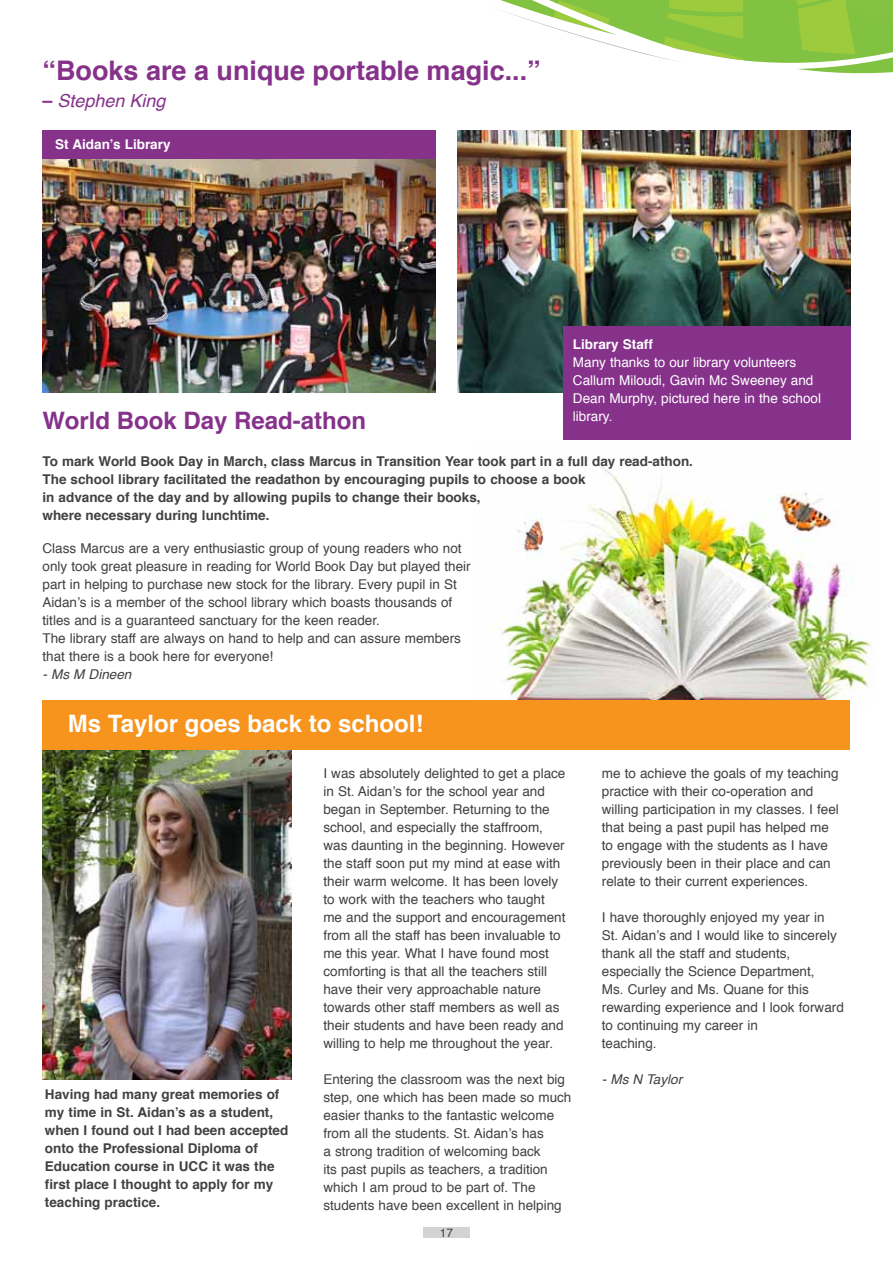
<style>
.page{position:relative;width:893px;height:1263px;background:#fff}
.page>*{position:absolute;margin:0;border:0;box-sizing:border-box;transform-origin:0 0}
.t1{font:700 27px "Helvetica";color:#86328b}
.t2{font:700 24px "Helvetica";color:#fff}
.t3{font:700 24px "Helvetica";color:#86328b}
.t4{font:italic 18px "Helvetica";color:#86328b}
.t5{font:13.5px/18px "Helvetica";color:#414042}
.t6{font:700 13.5px/18px "Helvetica";color:#414042}
.t7{font:13.5px/18px "Helvetica";color:#fff}
.t8{font:700 13.5px "Helvetica";color:#fff}
.t9{font:italic 13.5px "Helvetica";color:#414042}
.t10{font:12px "Helvetica";color:#414042}
.s1{font-weight:700;font-style:normal}
</style>
<div class="page">
<div style="left:423px;top:1227px;width:47px;height:11px;background:#d1d3d4"></div>
<svg style="left:498px;top:0;width:395px;height:132px"></svg>
<img style="left:43px;top:159px;width:393px;height:234px">
<img style="left:457px;top:130px;width:393px;height:263px">
<div style="left:563px;top:326px;width:287px;height:114px;background:#86328b"></div>
<img style="left:43px;top:749px;width:249px;height:331px">
<div style="left:43px;top:130px;width:393px;height:29px;background:#86328b"></div>
<img style="left:492px;top:467px;width:380px;height:233px">
<div style="left:43px;top:700px;width:807px;height:49px;background:#f7941e"></div>
<h1 class="t1" style="left:43px;top:48px;width:500px">“Books are a unique portable magic...”</h1>
<h3 class="t4" style="left:43px;top:86px;width:125px"><span class="s1">–</span> Stephen King</h3>
<p class="t8" style="left:55px;top:133px;width:117px">St Aidan’s Library</p>
<h2 class="t3" style="left:43px;top:401px;width:325px">World Book Day Read-athon</h2>
<p class="t8" style="left:573px;top:333px;width:81px">Library Staff</p>
<p class="t7" style="left:573px;top:353px;width:250px">Many thanks to our library volunteers<br>Callum Miloudi, Gavin Mc Sweeney and<br>Dean Murphy, pictured here in the school library.</p>
<p class="t6" style="left:43px;top:453px;width:652px">To mark World Book Day in March, class Marcus in Transition Year took part in a full day read-athon.<br>The school library facilitated the readathon by encouraging pupils to choose a book<br>in advance of the day and by allowing pupils to change their books,<br>where necessary during lunchtime.</p>
<p class="t5" style="left:43px;top:540px;width:430px">Class Marcus are a very enthusiastic group of young readers who not only took great pleasure in reading for World Book Day but played their part in helping to purchase new stock for the library. Every pupil in St Aidan’s is a member of the school library which boasts thousands of titles and is a guaranteed sanctuary for the keen reader.<br>The library staff are always on hand to help and can assure members that there is a book here for everyone!</p>
<p class="t9" style="left:43px;top:664px;width:90px">- Ms M Dineen</p>
<h2 class="t2" style="left:68px;top:704px;width:357px">Ms Taylor goes back to school!</h2>
<p class="t6" style="left:45px;top:1086px;width:245px">Having had many great memories of my time in St. Aidan’s as a student, when I found out I had been accepted onto the Professional Diploma of<br>Education course in UCC it was the first place I thought to apply for my teaching practice.</p>
<p class="t5" style="left:323px;top:765px;width:244px">I was absolutely delighted to get a place in St. Aidan’s for the school year and began in September. Returning to the school, and especially the staffroom, was daunting in the beginning. However the staff soon put my mind at ease with their warm welcome. It has been lovely to work with the teachers who taught me and the support and encouragement from all the staff has been invaluable to me this year. What I have found most comforting is that all the teachers still have their very approachable nature towards other staff members as well as their students and have been ready and willing to help me throughout the year.</p>
<p class="t5" style="left:323px;top:1071px;width:250px">Entering the classroom was the next big step, one which has been made so much easier thanks to the fantastic welcome from all the students. St. Aidan’s has<br>a strong tradition of welcoming back<br>its past pupils as teachers, a tradition which I am proud to be part of. The students have been excellent in helping</p>
<p class="t10" style="left:440px;top:1223px;width:15px">17</p>
<p class="t5" style="left:602px;top:765px;width:239px">me to achieve the goals of my teaching practice with their co-operation and willing participation in my classes. I feel that being a past pupil has helped me to engage with the students as I have previously been in their place and can relate to their current experiences.</p>
<p class="t5" style="left:602px;top:909px;width:243px">I have thoroughly enjoyed my year in<br>St. Aidan’s and I would like to sincerely thank all the staff and students, especially the Science Department,<br>Ms. Curley and Ms. Quane for this rewarding experience and I look forward to continuing my career in<br>teaching.</p>
<p class="t9" style="left:602px;top:1069px;width:82px">- Ms N Taylor</p>
</div>
